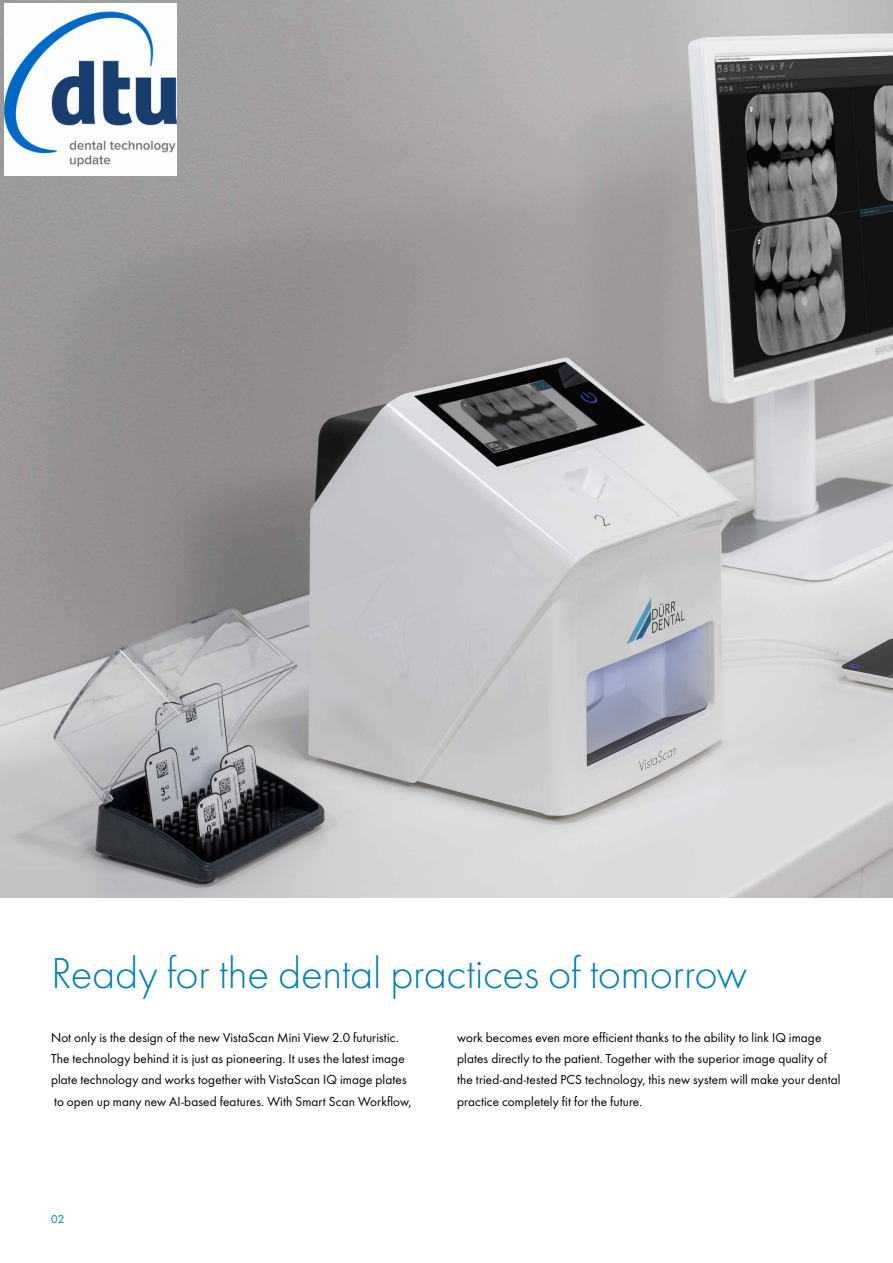
<style>
.page{position:relative;width:893px;height:1263px;background:#fff}
.page>*{position:absolute;margin:0;border:0;box-sizing:border-box;transform-origin:0 0}
.t1{font:300 45px "Futura";letter-spacing:-.005em;color:#007eb2}
.t2{font:13.5px/21.3px "Futura Boo";letter-spacing:.01em;color:#000}
.t3{font:12px "Futura Boo";color:#007eb2}
</style>
<div class="page">
<img style="left:0;top:0;width:893px;height:897px">
<img style="left:5px;top:3px;width:171px;height:172px">
<h1 class="t1" style="left:51px;top:944px;width:697px">Ready for the dental practices of tomorrow</h1>
<p class="t2" style="left:51px;top:1026px;width:362px">Not only is the design of the new VistaScan Mini View 2.0 futuristic.<br>The technology behind it is just as pioneering. It uses the latest image plate technology and works together with VistaScan IQ image plates to open up many new AI-based features. With Smart Scan Workflow,</p>
<p class="t2" style="left:457px;top:1026px;width:385px">work becomes even more efficient thanks to the ability to link IQ image plates directly to the patient. Together with the superior image quality of the tried-and-tested PCS technology, this new system will make your dental practice completely fit for the future.</p>
<p class="t3" style="left:51px;top:1210px;width:15px">02</p>
</div>
